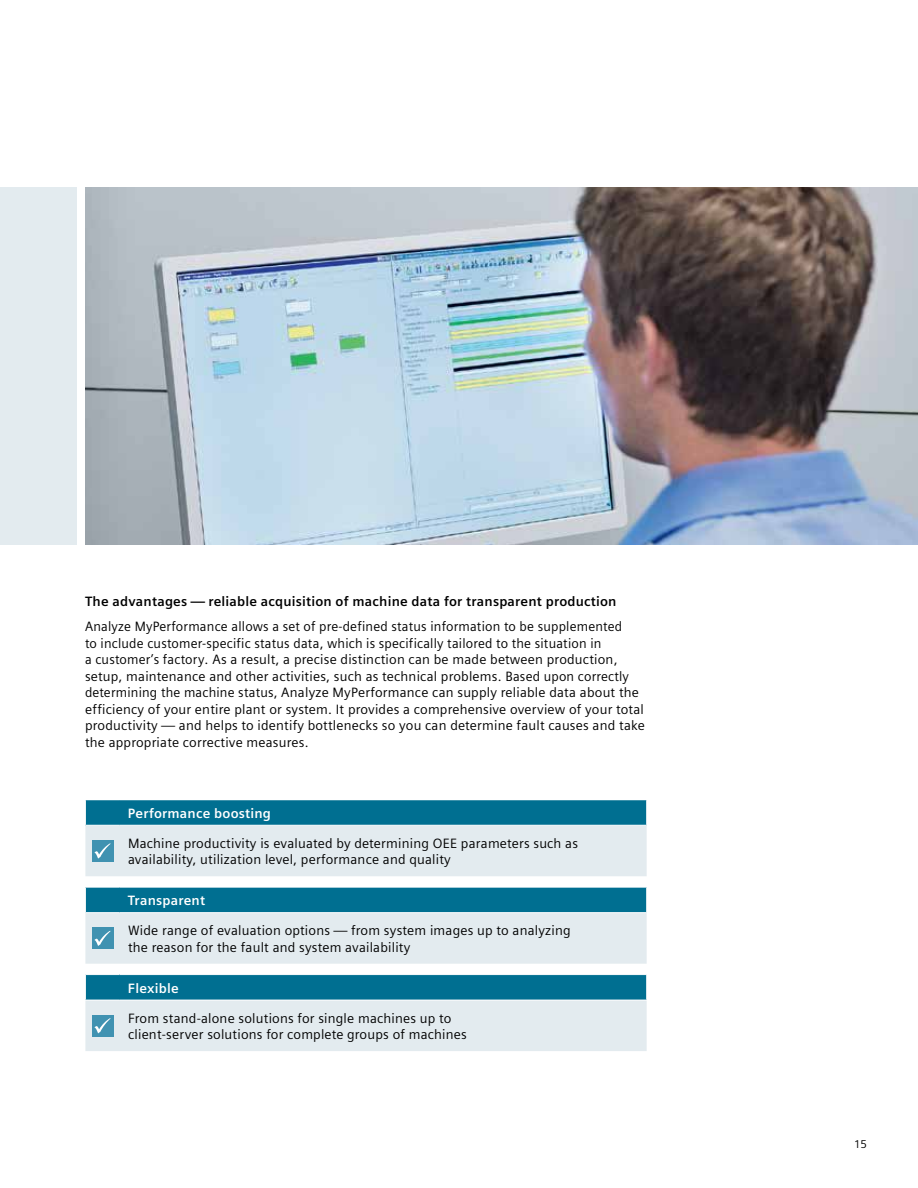
<style>
.page{position:relative;width:918px;height:1188px;background:#fff}
.page>*{position:absolute;margin:0;border:0;box-sizing:border-box;transform-origin:0 0}
.t1{font:13.5px/16.5px "Siemens Sans";letter-spacing:.015em;color:#000}
.t2{font:700 13.5px "Siemens Sans";letter-spacing:.015em;color:#000}
.t3{font:700 13.5px "Siemens Sans";letter-spacing:.015em;color:#fff}
.t4{font:11.25px "Siemens Sans";color:#000}
</style>
<div class="page">
<svg style="left:85px;top:800px;width:562px;height:76px;background:#98c2d0"></svg>
<svg style="left:85px;top:888px;width:562px;height:76px;background:#9ac3d0"></svg>
<svg style="left:85px;top:975px;width:562px;height:76px;background:#98c2d0"></svg>
<div style="left:0;top:187px;width:77px;height:357px;background:#e3ebef"></div>
<img style="left:85px;top:187px;width:833px;height:357px">
<p class="t2" style="left:85px;top:593px;width:533px">The advantages — reliable acquisition of machine data for transparent production</p>
<p class="t1" style="left:85px;top:618px;width:561px">Analyze MyPerformance allows a set of pre-defined status information to be supplemented<br>to include customer-specific status data, which is specifically tailored to the situation in<br>a customer’s factory. As a result, a precise distinction can be made between production, setup, maintenance and other activities, such as technical problems. Based upon correctly determining the machine status, Analyze MyPerformance can supply reliable data about the efficiency of your entire plant or system. It provides a comprehensive overview of your total productivity — and helps to identify bottlenecks so you can determine fault causes and take the appropriate corrective measures.</p>
<p class="t3" style="left:128px;top:805px;width:145px">Performance boosting</p>
<p class="t1" style="left:128px;top:835px;width:452px">Machine productivity is evaluated by determining OEE parameters such as availability, utilization level, performance and quality</p>
<p class="t3" style="left:128px;top:893px;width:79px">Transparent</p>
<p class="t1" style="left:128px;top:922px;width:444px">Wide range of evaluation options — from system images up to analyzing the reason for the fault and system availability</p>
<p class="t3" style="left:128px;top:980px;width:52px">Flexible</p>
<p class="t1" style="left:128px;top:1010px;width:340px">From stand-alone solutions for single machines up to client-server solutions for complete groups of machines</p>
<p class="t4" style="left:854px;top:1138px;width:14px">15</p>
</div>
